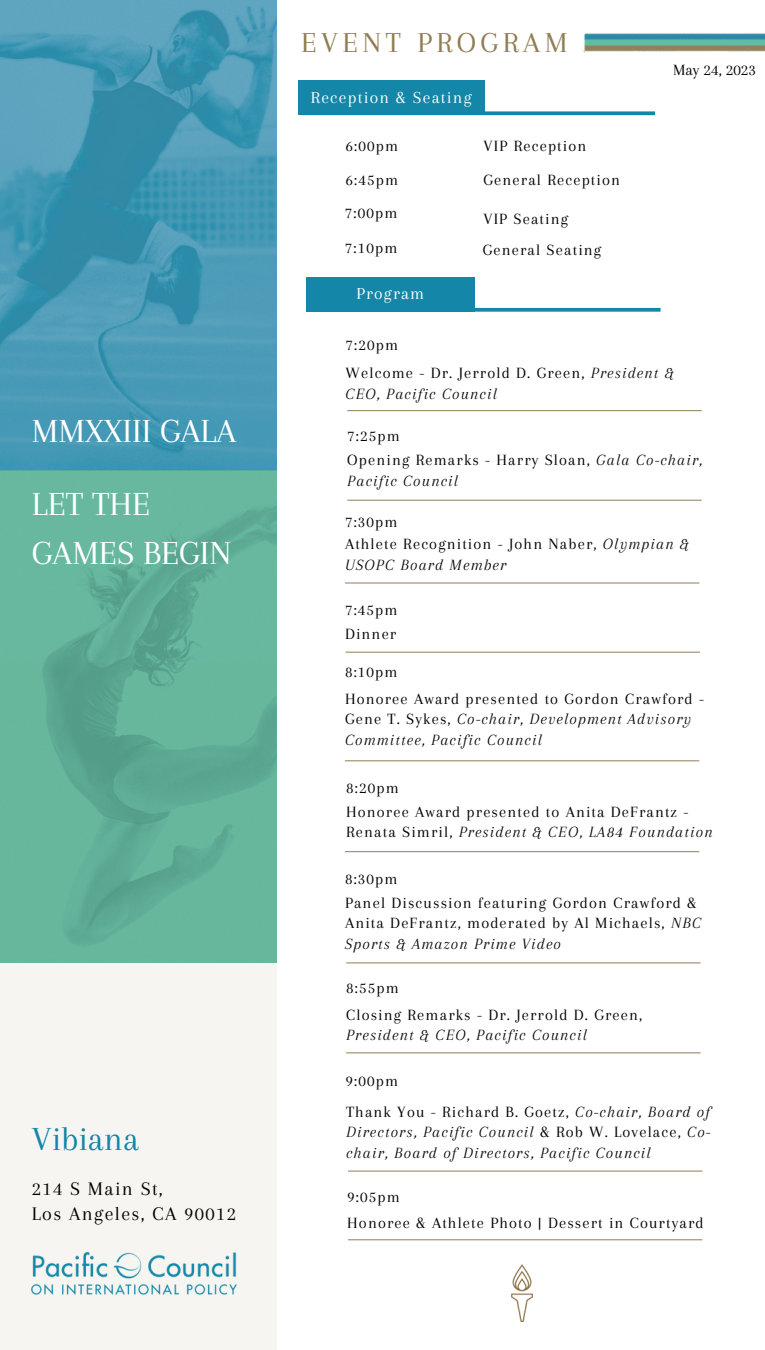
<style>
.page{position:relative;width:765px;height:1350px;background:#fff}
.page>*{position:absolute;margin:0;border:0;box-sizing:border-box;transform-origin:0 0}
.t1{font:35px "Arapey";color:#fff}
.t2{font:35px "Arapey";color:#1487a8}
.t3{font:30px "Arapey";letter-spacing:.15em;color:#917d53}
.t4{font:20px "Arapey";letter-spacing:.07em;color:#000}
.t5{font:17.5px "Arapey";letter-spacing:.07em;color:#fff}
.t6{font:16.25px/20.6px "Arapey";letter-spacing:.07em;color:#000}
.t7{font:italic 16.25px/20.6px "Arapey";letter-spacing:.07em;color:#000}
.t8{font:16.25px "Arapey";color:#000}
.s1{font-style:normal}
.s2{font-style:italic}
</style>
<div class="page">
<img style="left:0;top:0;width:277px;height:963px">
<svg style="left:0;top:663px;width:276px;height:687px;fill:#f7f5f1"></svg>
<svg style="left:485px;top:111px;width:90px;height:4px"></svg>
<hr style="left:347px;top:410px;width:355px;height:1px;background:#917d53">
<hr style="left:347px;top:500px;width:355px;height:1px;background:#917d53">
<img style="left:32px;top:1252px;width:204px;height:42px">
<hr style="left:345px;top:583px;width:354px;height:1px;background:#917d53">
<hr style="left:346px;top:652px;width:354px;height:1px;background:#917d53">
<hr style="left:345px;top:760px;width:354px;height:1px;background:#917d53">
<hr style="left:346px;top:962px;width:355px;height:1px;background:#917d53">
<div style="left:299px;top:81px;width:186px;height:34px;background:#1487a8"></div>
<svg style="left:306px;top:308px;width:355px;height:4px"></svg>
<div style="left:306px;top:277px;width:169px;height:34px;background:#1487a8"></div>
<hr style="left:346px;top:1052px;width:355px;height:1px;background:#917d53">
<hr style="left:348px;top:1171px;width:354px;height:1px;background:#917d53">
<img style="left:575px;top:33px;width:190px;height:83px">
<hr style="left:348px;top:1239px;width:354px;height:1px;background:#917d53">
<hr style="left:345px;top:851px;width:354px;height:1px;background:#917d53">
<img style="left:511px;top:1265px;width:21px;height:57px">
<p class="t1" style="left:32px;top:411px;width:206px">MMXXIII GALA</p>
<p class="t1" style="left:32px;top:485px;width:120px">LET THE</p>
<p class="t1" style="left:32px;top:534px;width:201px">GAMES BEGIN</p>
<p class="t2" style="left:32px;top:1120px;width:109px">Vibiana</p>
<p class="t4" style="left:32px;top:1178px;width:132px">214 S Main St,</p>
<p class="t4" style="left:32px;top:1203px;width:206px">Los Angeles, CA 90012</p>
<p class="t3" style="left:301px;top:26px;width:268px">EVENT PROGRAM</p>
<p class="t5" style="left:311px;top:87px;width:162px">Reception &amp; Seating</p>
<p class="t6" style="left:346px;top:135px;width:54px">6:00pm</p>
<p class="t6" style="left:346px;top:169px;width:54px">6:45pm</p>
<p class="t6" style="left:345px;top:203px;width:54px">7:00pm</p>
<p class="t6" style="left:345px;top:237px;width:54px">7:10pm</p>
<p class="t5" style="left:356px;top:284px;width:69px">Program</p>
<p class="t6" style="left:484px;top:135px;width:104px">VIP Reception</p>
<p class="t6" style="left:484px;top:169px;width:138px">General Reception</p>
<p class="t6" style="left:483px;top:209px;width:86px">VIP Seating</p>
<p class="t6" style="left:483px;top:239px;width:120px">General Seating</p>
<p class="t6" style="left:346px;top:335px;width:54px">7:20pm</p>
<p class="t8" style="left:673px;top:61px;width:84px">May 24, 2023</p>
<p class="t7" style="left:346px;top:362px;width:330px"><span class="s1">Welcome - Dr. Jerrold D. Green,</span> President &amp;<br>CEO, Pacific Council</p>
<p class="t6" style="left:347px;top:426px;width:54px">7:25pm</p>
<p class="t7" style="left:347px;top:449px;width:356px"><span class="s1">Opening Remarks - Harry Sloan,</span> Gala Co-chair,<br>Pacific Council</p>
<p class="t6" style="left:345px;top:512px;width:54px">7:30pm</p>
<p class="t6" style="left:345px;top:534px;width:346px">Athlete Recognition - John Naber, <span class="s2">Olympian &amp;<br>USOPC Board Member</span></p>
<p class="t6" style="left:345px;top:600px;width:54px">7:45pm</p>
<p class="t6" style="left:345px;top:623px;width:53px">Dinner</p>
<p class="t6" style="left:345px;top:662px;width:54px">8:10pm</p>
<p class="t7" style="left:345px;top:688px;width:361px"><span class="s1">Honoree Award presented to Gordon Crawford -<br>Gene T. Sykes,</span> Co-chair, Development Advisory<br>Committee, Pacific Council</p>
<p class="t6" style="left:346px;top:778px;width:54px">8:20pm</p>
<p class="t6" style="left:346px;top:801px;width:368px">Honoree Award presented to Anita DeFrantz -<br>Renata Simril, <span class="s2">President &amp; CEO, LA84 Foundation</span></p>
<p class="t6" style="left:345px;top:869px;width:54px">8:30pm</p>
<p class="t6" style="left:345px;top:892px;width:358px">Panel Discussion featuring Gordon Crawford &amp;<br>Anita DeFrantz, moderated by Al Michaels, <span class="s2">NBC<br>Sports &amp; Amazon Prime Video</span></p>
<p class="t6" style="left:346px;top:978px;width:54px">8:55pm</p>
<p class="t6" style="left:346px;top:1004px;width:298px">Closing Remarks - Dr. Jerrold D. Green,<br><span class="s2">President &amp; CEO, Pacific Council</span></p>
<p class="t6" style="left:346px;top:1070px;width:54px">9:00pm</p>
<p class="t7" style="left:346px;top:1101px;width:366px;text-align:justify"><span class="s1">Thank You - Richard B. Goetz,</span> Co-chair, Board of Directors, Pacific Council <span class="s1">&amp; Rob W. Lovelace,</span> Co&shy;chair, Board of Directors, Pacific Council</p>
<p class="t6" style="left:347px;top:1186px;width:54px">9:05pm</p>
<p class="t6" style="left:347px;top:1212px;width:358px">Honoree &amp; Athlete Photo | Dessert in Courtyard</p>
</div>
